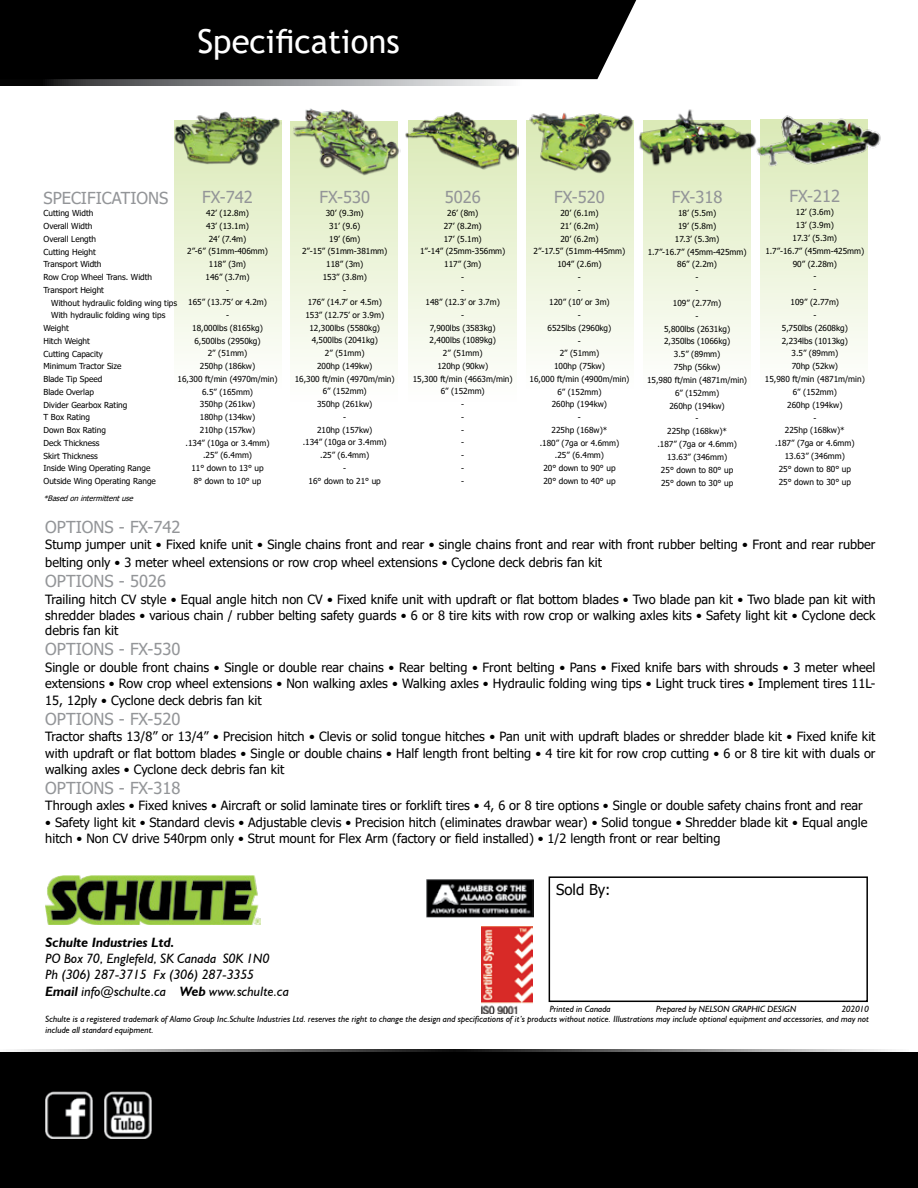
<style>
.page{position:relative;width:918px;height:1188px;background:#fff}
.page>*{position:absolute;margin:0;border:0;box-sizing:border-box;transform-origin:0 0}
.t1{font:33px "Trebuchet MS";color:#fff}
.t2{font:16.5px "Tahoma";color:#939598}
.t3{font:15px "Tahoma";color:#000}
.t4{font:italic 13.5px/16.2px "Humanist 521 BT";color:#000}
.t5{font:italic 700 13.5px "Humanist 521 BT";color:#000}
.t6{font:12.75px/16.5px "Tahoma";color:#000}
.t7{font:italic 9px/10.5px "Humanist 521 BT";color:#000;text-align:justify}
.t8{font:8.25px/12.8px "Tahoma";color:#000;text-align:center}
.t9{font:italic 7.5px "Tahoma";color:#000}
.s1{font-size:12.45px}
.s2{font-weight:700}
</style>
<div class="page">
<svg style="left:0;top:79px;width:596px;height:6px;background:#929395"></svg>
<div style="left:0;top:0;width:636px;height:79px;background:#000"></div>
<svg style="left:174px;top:167px;width:108px;height:187px;background:#edf4db"></svg>
<img style="left:174px;top:111px;width:108px;height:56px">
<svg style="left:290px;top:177px;width:108px;height:188px;background:#edf4dc"></svg>
<img style="left:290px;top:108px;width:110px;height:69px">
<svg style="left:408px;top:169px;width:108px;height:196px;background:#edf4db"></svg>
<img style="left:405px;top:111px;width:113px;height:58px">
<svg style="left:526px;top:176px;width:108px;height:178px;background:#edf4dc"></svg>
<img style="left:526px;top:113px;width:108px;height:63px">
<svg style="left:643px;top:172px;width:108px;height:182px;background:#edf4dc"></svg>
<img style="left:638px;top:109px;width:114px;height:63px">
<svg style="left:760px;top:170px;width:108px;height:183px;background:#edf4dc"></svg>
<img style="left:752px;top:115px;width:129px;height:55px">
<div style="left:0;top:1053px;width:918px;height:135px;background:#000"></div>
<img style="left:45px;top:875px;width:215px;height:49px">
<img style="left:426px;top:879px;width:108px;height:38px">
<img style="left:482px;top:926px;width:51px;height:88px">
<img style="left:45px;top:1091px;width:48px;height:48px">
<img style="left:104px;top:1091px;width:48px;height:48px">
<div style="left:549px;top:876px;width:319px;height:126px;border:2px solid #000"></div>
<svg style="left:0;top:1049px;width:909px;height:4px;background:#636363"></svg>
<h1 class="t1" style="left:197px;top:20px;width:204px">Specifications</h1>
<h2 class="t2" style="left:202px;top:186px;width:52px">FX-742</h2>
<p class="t8" style="left:178px;top:207px;width:101px">42’ (12.8m)<br>43’ (13.1m)<br>24’ (7.4m)<br>2”-6” (51mm-406mm)<br>118” (3m)<br>146” (3.7m)<br>-<br>165” (13.75’ or 4.2m)<br>-<br>18,000lbs (8165kg)<br>6,500lbs (2950kg)<br>2” (51mm)<br>250hp (186kw)<br>16,300 ft/min (4970m/min)<br>6.5” (165mm)<br>350hp (261kw)<br>180hp (134kw)<br>210hp (157kw)<br>.134” (10ga or 3.4mm) .25” (6.4mm)<br>11° down to 13° up<br>8° down to 10° up</p>
<h2 class="t2" style="left:44px;top:187px;width:126px">SPECIFICATIONS</h2>
<p class="t8" style="left:44px;top:207px;width:110px;text-align:left">Cutting Width<br>Overall Width<br>Overall Length<br>Cutting Height<br>Transport Width<br>Row Crop Wheel Trans. Width<br>Transport Height</p>
<p class="t8" style="left:51px;top:297px;width:127px">Without hydraulic folding wing tips</p>
<p class="t8" style="left:51px;top:309px;width:116px">With hydraulic folding wing tips</p>
<p class="t8" style="left:44px;top:322px;width:27px">Weight</p>
<p class="t8" style="left:44px;top:335px;width:48px">Hitch Weight</p>
<p class="t8" style="left:44px;top:348px;width:61px">Cutting Capacity</p>
<p class="t8" style="left:44px;top:360px;width:80px">Minimum Tractor Size</p>
<p class="t8" style="left:44px;top:373px;width:60px">Blade Tip Speed</p>
<p class="t8" style="left:44px;top:386px;width:52px">Blade Overlap</p>
<p class="t8" style="left:44px;top:399px;width:85px">Divider Gearbox Rating</p>
<p class="t8" style="left:44px;top:411px;width:48px">T Box Rating</p>
<p class="t8" style="left:44px;top:424px;width:64px">Down Box Rating</p>
<p class="t8" style="left:44px;top:437px;width:57px">Deck Thickness</p>
<p class="t8" style="left:44px;top:450px;width:56px">Skirt Thickness</p>
<p class="t8" style="left:44px;top:462px;width:108px">Inside Wing Operating Range</p>
<p class="t8" style="left:44px;top:475px;width:114px">Outside Wing Operating Range</p>
<p class="t9" style="left:44px;top:493px;width:94px">*Basedonintermittentuse</p>
<h2 class="t2" style="left:319px;top:186px;width:52px">FX-530</h2>
<p class="t8" style="left:295px;top:207px;width:101px">30’ (9.3m)<br>31’ (9.6)<br>19’ (6m)<br>2”-15” (51mm-381mm)<br>118” (3m)<br>153” (3.8m)<br>-<br>176” (14.7’ or 4.5m)<br>153” (12.75’ or 3.9m)<br>12,300lbs (5580kg)<br>4,500lbs (2041kg)<br>2” (51mm)<br>200hp (149kw)<br>16,300 ft/min (4970m/min)<br>6” (152mm)<br>350hp (261kw)<br>-<br>210hp (157kw)<br>.134” (10ga or 3.4mm) .25” (6.4mm)<br>-<br>16° down to 21° up</p>
<h2 class="t2" style="left:445px;top:186px;width:38px">5026</h2>
<p class="t8" style="left:413px;top:207px;width:101px">26’ (8m)<br>27’ (8.2m)<br>17’ (5.1m)<br>1”-14” (25mm-356mm)<br>117” (3m)<br>-<br>-<br>148” (12.3’ or 3.7m)<br>-<br>7,900lbs (3583kg)<br>2,400lbs (1089kg)<br>2” (51mm)<br>120hp (90kw)<br>15,300 ft/min (4663m/min)<br>6” (152mm)<br>-<br>-<br>-<br>-<br>-<br>-<br>-</p>
<h2 class="t2" style="left:554px;top:186px;width:52px">FX-520</h2>
<p class="t8" style="left:530px;top:207px;width:101px">20’ (6.1m)<br>21’ (6.2m)<br>20’ (6.2m)<br>2”-17.5” (51mm-445mm)<br>104” (2.6m)<br>-<br>-<br>120” (10’ or 3m)<br>-<br>6525lbs (2960kg)<br>-<br>2” (51mm)<br>100hp (75kw)<br>16,000 ft/min (4900m/min)<br>6” (152mm)<br>260hp (194kw)<br>-<br>225hp (168w)*<br>.180” (7ga or 4.6mm)<br>.25” (6.4mm)<br>20° down to 90° up<br>20° down to 40° up</p>
<h2 class="t2" style="left:672px;top:186px;width:52px">FX-318</h2>
<p class="t8" style="left:647px;top:207px;width:101px">18’ (5.5m)<br>19’ (5.8m)<br>17.3’ (5.3m)<br>1.7”-16.7” (45mm-425mm)<br>86” (2.2m)<br>-<br>-<br>109” (2.77m)<br>-<br>5,800lbs (2631kg)<br>2,350lbs (1066kg)<br>3.5” (89mm)<br>75hp (56kw)<br>15,980 ft/min (4871m/min)<br>6” (152mm)<br>260hp (194kw)<br>-<br>225hp (168kw)*<br>.187” (7ga or 4.6mm)<br>13.63” (346mm)<br>25° down to 80° up<br>25° down to 30° up</p>
<h2 class="t2" style="left:790px;top:185px;width:52px">FX-212</h2>
<p class="t8" style="left:765px;top:206px;width:101px">12’ (3.6m)<br>13’ (3.9m)<br>17.3’ (5.3m)<br>1.7”-16.7” (45mm-425mm)<br>90” (2.28m)<br>-<br>-<br>109” (2.77m)<br>-<br>5,750lbs (2608kg)<br>2,234lbs (1013kg)<br>3.5” (89mm)<br>70hp (52kw)<br>15,980 ft/min (4871m/min)<br>6” (152mm)<br>260hp (194kw)<br>-<br>225hp (168kw)*<br>.187” (7ga or 4.6mm)<br>13.63” (346mm)<br>25° down to 80° up<br>25° down to 30° up</p>
<h2 class="t2" style="left:45px;top:516px;width:137px">OPTIONS - FX-742</h2>
<p class="t6" style="left:45px;top:536px;width:832px;line-height:18px">Stump jumper unit <span class="s1">•</span> Fixed knife unit <span class="s1">•</span> Single chains front and rear <span class="s1">•</span> single chains front and rear with front rubber belting <span class="s1">•</span> Front and rear rubber belting only <span class="s1">•</span> 3 meter wheel extensions or row crop wheel extensions <span class="s1">•</span> Cyclone deck debris fan kit</p>
<h2 class="t2" style="left:45px;top:570px;width:122px">OPTIONS - 5026</h2>
<p class="t6" style="left:45px;top:591px;width:832px">Trailing hitch CV style <span class="s1">•</span> Equal angle hitch non CV <span class="s1">•</span> Fixed knife unit with updraft or flat bottom blades <span class="s1">•</span> Two blade pan kit <span class="s1">•</span> Two blade pan kit with shredder blades <span class="s1">•</span> various chain / rubber belting safety guards <span class="s1">•</span> 6 or 8 tire kits with row crop or walking axles kits <span class="s1">•</span> Safety light kit <span class="s1">•</span> Cyclone deck</p>
<h3 class="t6" style="left:45px;top:623px;width:75px">debris fan kit</h3>
<h2 class="t2" style="left:45px;top:638px;width:137px">OPTIONS - FX-530</h2>
<p class="t6" style="left:45px;top:660px;width:832px;text-align:justify">Single or double front chains <span class="s1">•</span> Single or double rear chains <span class="s1">•</span> Rear belting <span class="s1">•</span> Front belting <span class="s1">•</span> Pans <span class="s1">•</span> Fixed knife bars with shrouds <span class="s1">•</span> 3 meter wheel extensions <span class="s1">•</span> Row crop wheel extensions <span class="s1">•</span> Non walking axles <span class="s1">•</span> Walking axles <span class="s1">•</span> Hydraulic folding wing tips <span class="s1">•</span> Light truck tires <span class="s1">•</span> Implement tires 11L-15, 12ply <span class="s1">•</span> Cyclone deck debris fan kit</p>
<h2 class="t2" style="left:45px;top:707px;width:137px">OPTIONS - FX-520</h2>
<p class="t6" style="left:45px;top:729px;width:832px;text-align:justify">Tractor shafts 13/8” or 13/4” <span class="s1">•</span> Precision hitch <span class="s1">•</span> Clevis or solid tongue hitches <span class="s1">•</span> Pan unit with updraft blades or shredder blade kit <span class="s1">•</span> Fixed knife kit with updraft or flat bottom blades <span class="s1">•</span> Single or double chains <span class="s1">•</span> Half length front belting <span class="s1">•</span> 4 tire kit for row crop cutting <span class="s1">•</span> 6 or 8 tire kit with duals or walking axles <span class="s1">•</span> Cyclone deck debris fan kit</p>
<h2 class="t2" style="left:45px;top:777px;width:137px">OPTIONS - FX-318</h2>
<h3 class="t6" style="left:45px;top:798px;width:819px">Through axles <span class="s1">•</span> Fixed knives <span class="s1">•</span> Aircraft or solid laminate tires or forklift tires <span class="s1">•</span> 4, 6 or 8 tire options <span class="s1">•</span> Single or double safety chains front and rear</h3>
<p class="t6" style="left:45px;top:815px;width:824px"><span class="s1">•</span> Safety light kit <span class="s1">•</span> Standard clevis <span class="s1">•</span> Adjustable clevis <span class="s1">•</span> Precision hitch (eliminates drawbar wear) <span class="s1">•</span> Solid tongue <span class="s1">•</span> Shredder blade kit <span class="s1">•</span> Equal angle hitch <span class="s1">•</span> Non CV drive 540rpm only <span class="s1">•</span> Strut mount for Flex Arm (factory or field installed) <span class="s1">•</span> 1/2 length front or rear belting</p>
<h3 class="t5" style="left:45px;top:934px;width:131px">Schulte Industries Ltd.</h3>
<h3 class="t4" style="left:45px;top:950px;width:245px">PO Box 70, Englefeld, SK Canada S0K 1N0<br>Ph (306) 287-3715 Fx (306) 287-3355<br><span class="s2">Email</span> info@schulte.ca <span class="s2">Web</span> www.schulte.ca</h3>
<h3 class="t3" style="left:556px;top:879px;width:56px">Sold By:</h3>
<p class="t7" style="left:550px;top:1004px;width:63px">Printed in Canada</p>
<p class="t7" style="left:656px;top:1004px;width:142px">Prepared by NELSON GRAPHIC DESIGN</p>
<p class="t7" style="left:45px;top:1004px;width:825px;text-indent:796px">202010<br>Schulte is a registered trademark of Alamo Group Inc.Schulte Industries Ltd. reserves the right to change the design and specifications of it’s products without notice. Illustrations may include optional equipment and accessories, and may not include all standard equipment.</p>
</div>
